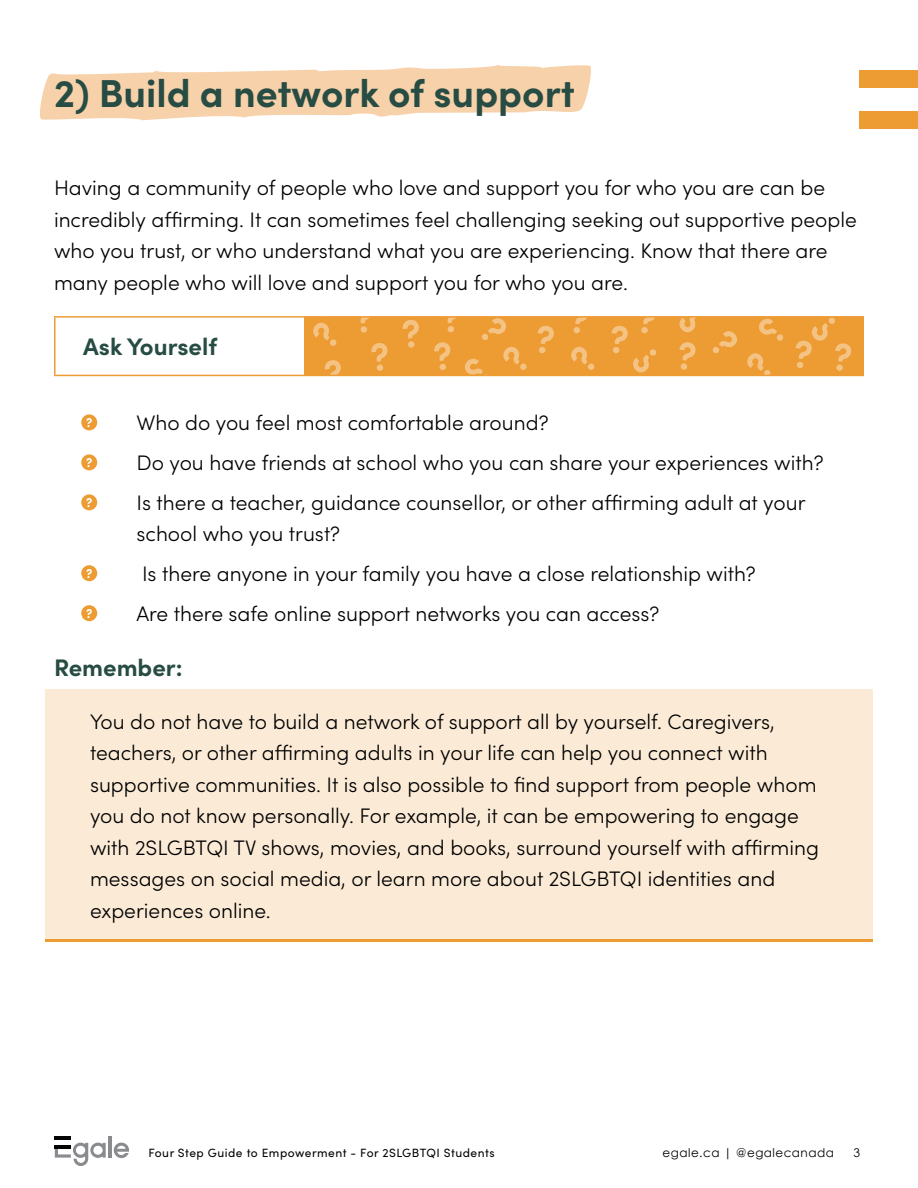
<style>
.page{position:relative;width:918px;height:1188px;background:#fff}
.page>*{position:absolute;margin:0;border:0;box-sizing:border-box;transform-origin:0 0}
.Heading{font:700 39px "Sofia Pro";color:#274c43}
.Subheading{font:700 24px "Sofia Pro";color:#274c43}
.Body{font:300 21px/31.5px "Sofia Pro";color:#000}
.Emphasis_body{font:300 21px/31.5px "Sofia Pro";color:#000}
.Subheading-2{font:700 12.9px "Sofia Pro";color:#fff}
.t1{font:12px "Sofia Pro";letter-spacing:.04em;color:#000}
.t2{font:12px "Century Gothic";letter-spacing:.04em;color:#000}
</style>
<div class="page">
<div style="left:860px;top:111px;width:58px;height:17px;background:#ed9b33"></div>
<div style="left:860px;top:70px;width:58px;height:18px;background:#ed9b33"></div>
<hr style="left:108px;top:1136px;width:3px;height:22px;background:#898b8e">
<svg style="left:114px;top:1143px;width:15px;height:15px"></svg>
<hr style="left:55px;top:1136px;width:16px;height:3px;background:#040503">
<svg style="left:55px;top:1143px;width:51px;height:23px"></svg>
<svg style="left:40px;top:65px;width:551px;height:55px"></svg>
<div style="left:304px;top:318px;width:560px;height:58px;background:#ed9b33"></div>
<svg style="left:371px;top:343px;width:17px;height:28px"></svg>
<svg style="left:402px;top:319px;width:17px;height:29px"></svg>
<svg style="left:360px;top:318px;width:9px;height:15px"></svg>
<svg style="left:324px;top:360px;width:17px;height:17px"></svg>
<svg style="left:746px;top:353px;width:25px;height:24px"></svg>
<svg style="left:571px;top:346px;width:24px;height:24px"></svg>
<svg style="left:679px;top:318px;width:17px;height:15px"></svg>
<svg style="left:538px;top:325px;width:16px;height:28px"></svg>
<svg style="left:796px;top:318px;width:56px;height:53px"></svg>
<svg style="left:679px;top:342px;width:17px;height:28px"></svg>
<svg style="left:573px;top:318px;width:14px;height:15px"></svg>
<svg style="left:612px;top:318px;width:45px;height:55px"></svg>
<svg style="left:313px;top:322px;width:24px;height:24px"></svg>
<svg style="left:434px;top:318px;width:93px;height:59px"></svg>
<svg style="left:712px;top:331px;width:25px;height:23px"></svg>
<svg style="left:759px;top:318px;width:25px;height:23px"></svg>
<div style="left:45px;top:689px;width:828px;height:252px;background:#fbebd6"></div>
<hr style="left:45px;top:939px;width:828px;height:3px;background:#ed9b33">
<hr style="left:54px;top:316px;width:271px;height:2px;background:#ed9b33">
<hr style="left:54px;top:318px;width:2px;height:57px;background:#ed9b33">
<hr style="left:325px;top:316px;width:539px;height:2px;background:#ed9b33">
<hr style="left:54px;top:375px;width:271px;height:1px;background:#ed9b33">
<hr style="left:325px;top:375px;width:539px;height:1px;background:#ed9b33">
<div style="left:81px;top:414px;width:16px;height:16px;background:#ed9b33;border-radius:50%"></div>
<div style="left:81px;top:454px;width:16px;height:16px;background:#ed9b33;border-radius:50%"></div>
<div style="left:81px;top:494px;width:16px;height:16px;background:#ed9b33;border-radius:50%"></div>
<div style="left:81px;top:565px;width:16px;height:16px;background:#ed9b33;border-radius:50%"></div>
<div style="left:81px;top:605px;width:16px;height:16px;background:#ed9b33;border-radius:50%"></div>
<p class="Heading" style="left:54px;top:63px;width:522px">2) Build a network of support</p>
<p class="Body" style="left:54px;top:171px;width:804px">Having a community of people who love and support you for who you are can be incredibly affirming. It can sometimes feel challenging seeking out supportive people who you trust, or who understand what you are experiencing. Know that there are many people who will love and support you for who you are.</p>
<p class="Subheading" style="left:83px;top:328px;width:135px">Ask Yourself</p>
<p class="Subheading-2" style="left:86px;top:413px;width:8px">?</p>
<p class="Body" style="left:136px;top:405px;width:413px">Who do you feel most comfortable around?</p>
<p class="Subheading-2" style="left:86px;top:453px;width:8px">?</p>
<p class="Body" style="left:136px;top:445px;width:689px">Do you have friends at school who you can share your experiences with?</p>
<p class="Subheading-2" style="left:86px;top:493px;width:8px">?</p>
<p class="Body" style="left:136px;top:485px;width:671px">Is there a teacher, guidance counsellor, or other affirming adult at your school who you trust?</p>
<p class="Subheading-2" style="left:86px;top:563px;width:8px">?</p>
<p class="Body" style="left:142px;top:556px;width:615px">Is there anyone in your family you have a close relationship with?</p>
<p class="Subheading-2" style="left:86px;top:603px;width:8px">?</p>
<p class="Body" style="left:136px;top:596px;width:524px">Are there safe online support networks you can access?</p>
<p class="Subheading" style="left:54px;top:649px;width:130px">Remember:</p>
<p class="Emphasis_body" style="left:90px;top:704px;width:731px">You do not have to build a network of support all by yourself. Caregivers, teachers, or other affirming adults in your life can help you connect with supportive communities. It is also possible to find support from people whom you do not know personally. For example, it can be empowering to engage with 2SLGBTQI TV shows, movies, and books, surround yourself with affirming messages on social media, or learn more about 2SLGBTQI identities and experiences online.</p>
<p class="t1" style="left:148px;top:1144px;width:348px">Four Step Guide to Empowerment - For 2SLGBTQI Students</p>
<p class="t2" style="left:663px;top:1144px;width:173px">egale.ca | @egalecanada</p>
<p class="t2" style="left:854px;top:1144px;width:8px">3</p>
</div>
